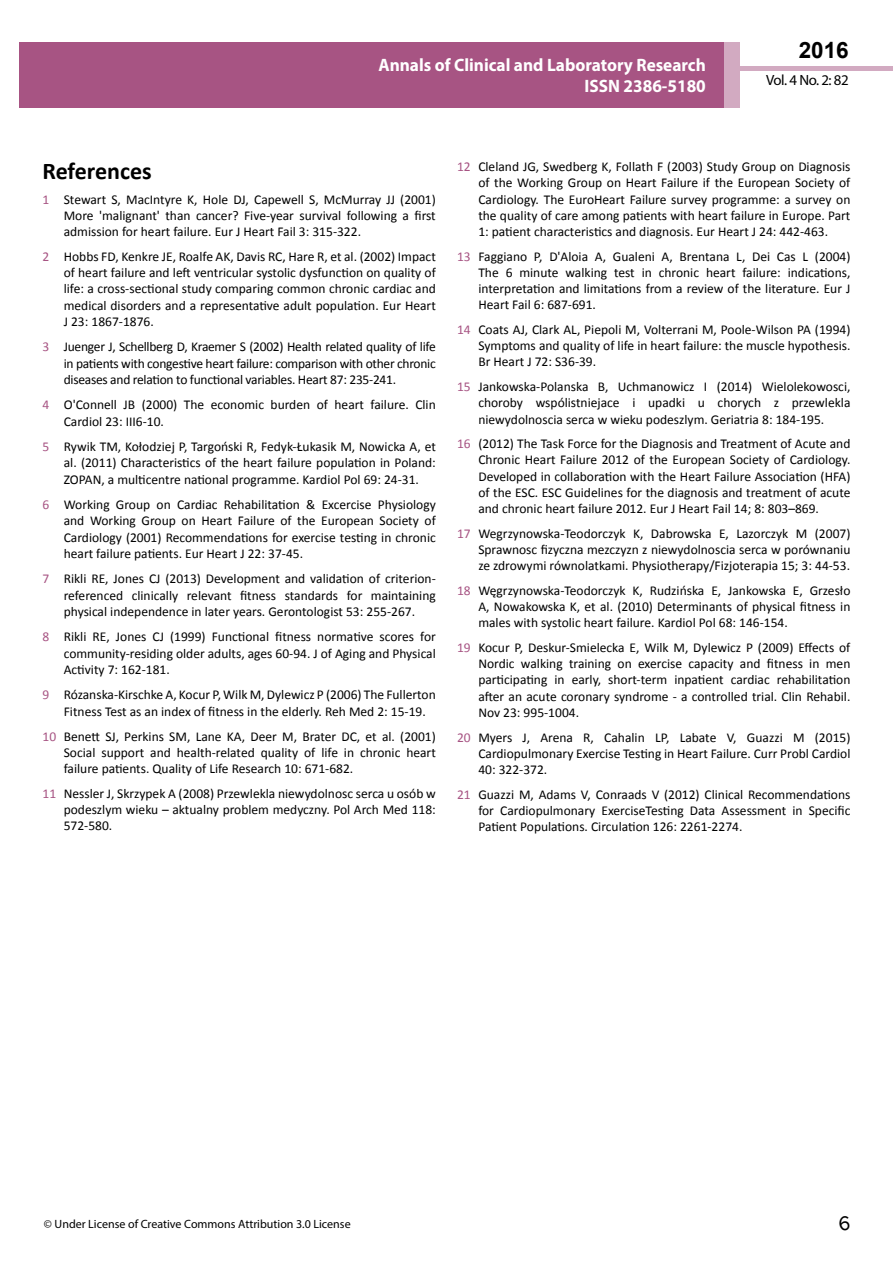
<style>
.page{position:relative;width:893px;height:1263px;background:#fff}
.page>*{position:absolute;margin:0;border:0;box-sizing:border-box;transform-origin:0 0}
.t1{font:25.5px "Tunga";color:#000}
.t2{font:700 24px "Calibri";color:#000}
.t3{font:700 22.5px "Arial";color:#000}
.t4{font:700 18px/21.6px "Myriad Pro";color:#fff;text-align:right;scale:.96 1}
.t5{font:14.85px "Myriad Pro";letter-spacing:-.03em;color:#000}
.t6{font:13.5px/16.2px "Calibri";color:#000;text-align:justify}
.t7{font:12px "Myriad Pro";color:#000}
.s1{color:#a75483}
</style>
<div class="page">
<div style="left:722px;top:66px;width:171px;height:5px;background:#d2aac1"></div>
<div style="left:19px;top:42px;width:706px;height:66px;background:#a75483"></div>
<div style="left:725px;top:42px;width:15px;height:66px;background:#d2aac1"></div>
<h3 class="t4" style="left:378px;top:53px;width:343px">Annals of Clinical and Laboratory Research<br>ISSN 2386-5180</h3>
<h3 class="t3" style="left:799px;top:35px;width:52px">2016</h3>
<p class="t5" style="left:766px;top:71px;width:84px">Vol. 4 No. 2: 82</p>
<h2 class="t2" style="left:43px;top:156px;width:111px">References</h2>
<p class="t6" style="left:64px;top:191px;width:374px;text-indent:-21px"><span class="s1">1</span> Stewart S, MacIntyre K, Hole DJ, Capewell S, McMurray JJ (2001)<br>More 'malignant' than cancer? Five-year survival following a first admission for heart failure. Eur J Heart Fail 3: 315-322.</p>
<p class="t6" style="left:64px;top:248px;width:374px;text-indent:-21px"><span class="s1">2</span> Hobbs FD, Kenkre JE, Roalfe AK, Davis RC, Hare R, et al. (2002) Impact of heart failure and left ventricular systolic dysfunction on quality of life: a cross-sectional study comparing common chronic cardiac and medical disorders and a representative adult population. Eur Heart J 23: 1867-1876.</p>
<p class="t6" style="left:64px;top:339px;width:374px;text-indent:-21px"><span class="s1">3</span> Juenger J, Schellberg D, Kraemer S (2002) Health related quality of life in patients with congestive heart failure: comparison with other chronic diseases and relation to functional variables. Heart 87: 235-241.</p>
<p class="t6" style="left:64px;top:397px;width:374px;text-indent:-21px"><span class="s1">4</span> O'Connell JB (2000) The economic burden of heart failure. Clin<br>Cardiol 23: III6-10.</p>
<p class="t6" style="left:64px;top:438px;width:374px;text-indent:-21px"><span class="s1">5</span> Rywik TM, Kołodziej P, Targoński R, Fedyk-Łukasik M, Nowicka A, et al. (2011) Characteristics of the heart failure population in Poland:<br>ZOPAN, a multicentre national programme. Kardiol Pol 69: 24-31.</p>
<p class="t6" style="left:64px;top:496px;width:374px;text-indent:-21px"><span class="s1">6</span> Working Group on Cardiac Rehabilitation &amp; Excercise Physiology and Working Group on Heart Failure of the European Society of Cardiology (2001) Recommendations for exercise testing in chronic heart failure patients. Eur Heart J 22: 37-45.</p>
<p class="t6" style="left:64px;top:571px;width:374px;text-indent:-21px"><span class="s1">7</span> Rikli RE, Jones CJ (2013) Development and validation of criterion&shy;referenced clinically relevant fitness standards for maintaining physical independence in later years. Gerontologist 53: 255-267.</p>
<p class="t6" style="left:64px;top:629px;width:374px;text-indent:-21px"><span class="s1">8</span> Rikli RE, Jones CJ (1999) Functional fitness normative scores for community-residing older adults, ages 60-94. J of Aging and Physical Activity 7: 162-181.</p>
<p class="t6" style="left:64px;top:687px;width:374px;text-indent:-21px"><span class="s1">9</span> Rózanska-Kirschke A, Kocur P, Wilk M, Dylewicz P (2006) The Fullerton<br>Fitness Test as an index of fitness in the elderly. Reh Med 2: 15-19.</p>
<p class="t6" style="left:64px;top:728px;width:374px;text-indent:-21px"><span class="s1">10</span> Benett SJ, Perkins SM, Lane KA, Deer M, Brater DC, et al. (2001)<br>Social support and health-related quality of life in chronic heart failure patients. Quality of Life Research 10: 671-682.</p>
<p class="t6" style="left:64px;top:785px;width:374px;text-indent:-21px"><span class="s1">11</span> Nessler J, Skrzypek A (2008) Przewlekla niewydolnosc serca u osób w podeszlym wieku – aktualny problem medyczny. Pol Arch Med 118:<br>572-580.</p>
<p class="t6" style="left:478px;top:159px;width:374px;text-indent:-21px"><span class="s1">12</span> Cleland JG, Swedberg K, Follath F (2003) Study Group on Diagnosis of the Working Group on Heart Failure if the European Society of Cardiology. The EuroHeart Failure survey programme: a survey on the quality of care among patients with heart failure in Europe. Part 1: patient characteristics and diagnosis. Eur Heart J 24: 442-463.</p>
<p class="t6" style="left:478px;top:248px;width:374px;text-indent:-21px"><span class="s1">13</span> Faggiano P, D'Aloia A, Gualeni A, Brentana L, Dei Cas L (2004)<br>The 6 minute walking test in chronic heart failure: indications, interpretation and limitations from a review of the literature. Eur J Heart Fail 6: 687-691.</p>
<p class="t6" style="left:478px;top:321px;width:374px;text-indent:-21px"><span class="s1">14</span> Coats AJ, Clark AL, Piepoli M, Volterrani M, Poole-Wilson PA (1994)<br>Symptoms and quality of life in heart failure: the muscle hypothesis.<br>Br Heart J 72: S36-39.</p>
<p class="t6" style="left:478px;top:379px;width:374px;text-indent:-21px"><span class="s1">15</span> Jankowska-Polanska B, Uchmanowicz I (2014) Wielolekowosci, choroby wspólistniejace i upadki u chorych z przewlekla niewydolnoscia serca w wieku podeszlym. Geriatria 8: 184-195.</p>
<p class="t6" style="left:478px;top:436px;width:374px;text-indent:-21px"><span class="s1">16</span> (2012) The Task Force for the Diagnosis and Treatment of Acute and Chronic Heart Failure 2012 of the European Society of Cardiology.<br>Developed in collaboration with the Heart Failure Association (HFA) of the ESC. ESC Guidelines for the diagnosis and treatment of acute and chronic heart failure 2012. Eur J Heart Fail 14; 8: 803–869.</p>
<p class="t6" style="left:478px;top:525px;width:374px;text-indent:-21px"><span class="s1">17</span> Wegrzynowska-Teodorczyk K, Dabrowska E, Lazorczyk M (2007)<br>Sprawnosc fizyczna mezczyzn z niewydolnoscia serca w porównaniu ze zdrowymi równolatkami. Physiotherapy/Fizjoterapia 15; 3: 44-53.</p>
<p class="t6" style="left:478px;top:582px;width:374px;text-indent:-21px"><span class="s1">18</span> Węgrzynowska-Teodorczyk K, Rudzińska E, Jankowska E, Grzesło A, Nowakowska K, et al. (2010) Determinants of physical fitness in males with systolic heart failure. Kardiol Pol 68: 146-154.</p>
<p class="t6" style="left:478px;top:639px;width:374px;text-indent:-21px"><span class="s1">19</span> Kocur P, Deskur-Smielecka E, Wilk M, Dylewicz P (2009) Effects of Nordic walking training on exercise capacity and fitness in men participating in early, short-term inpatient cardiac rehabilitation after an acute coronary syndrome - a controlled trial. Clin Rehabil.<br>Nov 23: 995-1004.</p>
<p class="t6" style="left:478px;top:729px;width:374px;text-indent:-21px"><span class="s1">20</span> Myers J, Arena R, Cahalin LP, Labate V, Guazzi M (2015)<br>Cardiopulmonary Exercise Testing in Heart Failure. Curr Probl Cardiol 40: 322-372.</p>
<p class="t6" style="left:478px;top:786px;width:374px;text-indent:-21px"><span class="s1">21</span> Guazzi M, Adams V, Conraads V (2012) Clinical Recommendations for Cardiopulmonary ExerciseTesting Data Assessment in Specific Patient Populations. Circulation 126: 2261-2274.</p>
<p class="t7" style="left:44px;top:1217px;width:308px">© Under License of Creative Commons Attribution 3.0 License</p>
<h1 class="t1" style="left:838px;top:1206px;width:14px">6</h1>
</div>
